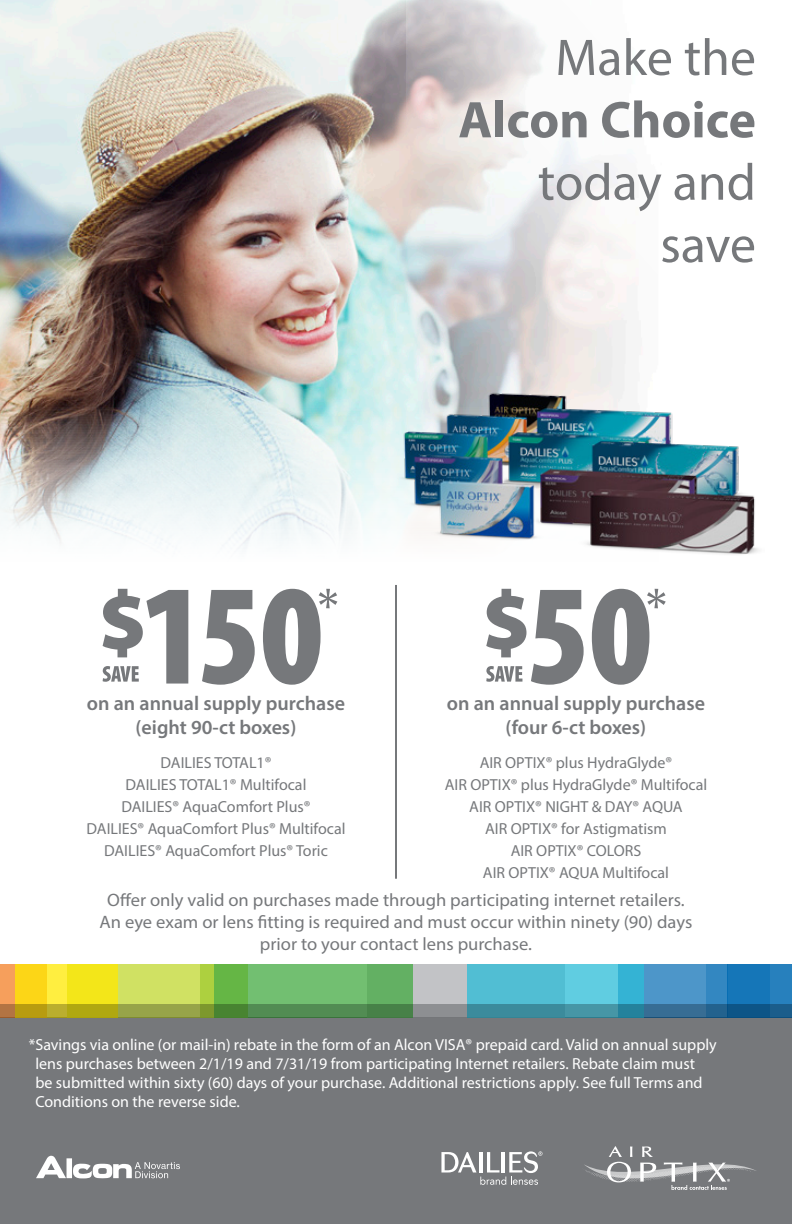
<style>
.page{position:relative;width:792px;height:1224px;background:#fff}
.page>*{position:absolute;margin:0;border:0;box-sizing:border-box;transform-origin:0 0}
.t1{font:52px/62.4px "Myriad Pro";color:#76787b;text-align:right}
.t2{font:600 20px/24px "Myriad Pro";color:#76787b;text-align:center}
.t3{font:18px/21.6px "Myriad Pro";color:#76787b;text-align:center}
.t4{font:16px/19.2px "Myriad Pro";color:#fff}
.t5{font:16px/22px "Myriad Pro";color:#76787b;text-align:center}
.s1{font-weight:700}
</style>
<div class="page">
<div style="left:0;top:1018px;width:792px;height:206px;background:#76787b"></div>
<img style="left:0;top:0;width:658px;height:602px">
<svg style="left:441px;top:1151px;width:101px;height:34px"></svg>
<svg style="left:584px;top:1146px;width:172px;height:44px"></svg>
<svg style="left:36px;top:1156px;width:144px;height:22px"></svg>
<div style="left:619px;top:964px;width:109px;height:54px;background:#4d96c9"></div>
<div style="left:707px;top:964px;width:21px;height:54px;background:#3387c1"></div>
<div style="left:728px;top:964px;width:64px;height:54px;background:#2780bd"></div>
<div style="left:728px;top:964px;width:41px;height:54px;background:#1576b8"></div>
<div style="left:368px;top:964px;width:197px;height:54px;background:#c2c3c6"></div>
<svg style="left:214px;top:964px;width:199px;height:40px;background:#6cb966"></svg>
<svg style="left:118px;top:964px;width:96px;height:40px;background:#cade5d"></svg>
<div style="left:0;top:964px;width:47px;height:54px;background:#f69f5c"></div>
<svg style="left:15px;top:964px;width:103px;height:40px;background:#f8e21f"></svg>
<svg style="left:467px;top:964px;width:176px;height:40px;background:#51c0d7"></svg>
<svg style="left:0;top:1004px;width:792px;height:14px;background:#5c8766"></svg>
<svg style="left:406px;top:0;width:252px;height:276px"></svg>
<hr style="left:395px;top:585px;width:2px;height:294px;background:#76787b">
<svg style="left:486px;top:589px;width:180px;height:96px"></svg>
<svg style="left:103px;top:589px;width:234px;height:96px"></svg>
<img style="left:397px;top:385px;width:362px;height:194px">
<p class="t1" style="left:458px;top:26px;width:299px">Make the<br><span class="s1">Alcon Choice </span>today and save</p>
<p class="t2" style="left:87px;top:690px;width:260px">on an annual supply purchase (eight 90-ct boxes)</p>
<p class="t2" style="left:447px;top:690px;width:260px">on an annual supply purchase (four 6-ct boxes)</p>
<p class="t5" style="left:86px;top:751px;width:261px">DAILIES TOTAL1®<br>DAILIES TOTAL1® Multifocal<br>DAILIES® AquaComfort Plus®<br>DAILIES® AquaComfort Plus® Multifocal<br>DAILIES® AquaComfort Plus® Toric</p>
<p class="t5" style="left:445px;top:751px;width:264px">AIR OPTIX® plus HydraGlyde®<br>AIR OPTIX® plus HydraGlyde® Multifocal<br>AIR OPTIX® NIGHT &amp; DAY® AQUA<br>AIR OPTIX® for Astigmatism<br>AIR OPTIX® COLORS<br>AIR OPTIX® AQUA Multifocal</p>
<p class="t3" style="left:100px;top:889px;width:594px">Offer only valid on purchases made through participating internet retailers.<br>An eye exam or lens fitting is required and must occur within ninety (90) days prior to your contact lens purchase.</p>
<p class="t4" style="left:35px;top:1035px;width:683px;text-indent:-7px">*Savings via online (or mail-in) rebate in the form of an Alcon VISA® prepaid card. Valid on annual supply lens purchases between 2/1/19 and 7/31/19 from participating Internet retailers. Rebate claim must<br>be submitted within sixty (60) days of your purchase. Additional restrictions apply. See full Terms and Conditions on the reverse side.</p>
</div>
